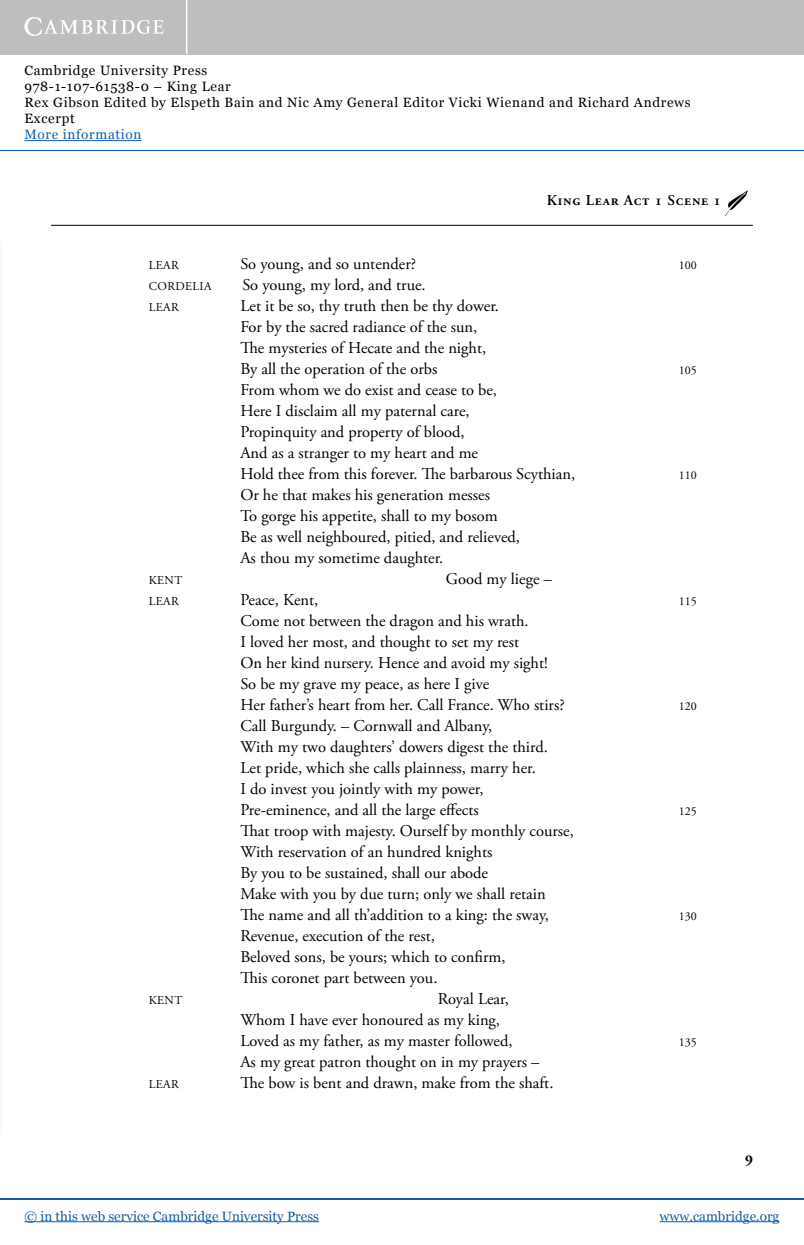
<style>
.page{position:relative;width:804px;height:1245px;background:#fff}
.page>*{position:absolute;margin:0;border:0;box-sizing:border-box;transform-origin:0 0}
.t1{font:16.5px/21px "Adobe Garamond Pro";color:#000}
.t2{font:600 15px "Adobe Garamond Pro";letter-spacing:.05em;color:#000}
.t3{font:700 15px "Adobe Garamond Pro";color:#000}
.t4{font:13.5px/16px "Georgia";letter-spacing:.05em;color:#000}
.t5{font:13.5px "Georgia";color:#115fa4}
.t6{font:13.5px "Georgia";letter-spacing:.05em;color:#115fa4}
.t7{font:12px "Adobe Garamond Pro";letter-spacing:.03em;color:#000}
</style>
<div class="page">
<div style="left:0;top:0;width:804px;height:54px;background:#bcbec0"></div>
<hr style="left:186px;top:0;width:1px;height:54px;background:#fff">
<svg style="left:24px;top:17px;width:140px;height:19px"></svg>
<hr style="left:24px;top:140px;width:117px;height:1px;background:#115fa4">
<hr style="left:0;top:150px;width:804px;height:1px;background:#115fa4">
<hr style="left:0;top:1197px;width:804px;height:2px;background:#115fa4">
<hr style="left:24px;top:1221px;width:295px;height:1px;background:#115fa4">
<hr style="left:659px;top:1221px;width:120px;height:1px;background:#115fa4">
<hr style="left:51px;top:225px;width:702px;height:1px;background:#000">
<img style="left:728px;top:190px;width:19px;height:18px">
<p class="t4" style="left:24px;top:62px;width:667px">Cambridge University Press<br>978-1-107-61538-0 – King Lear<br>Rex Gibson Edited by Elspeth Bain and Nic Amy General Editor Vicki Wienand and Richard Andrews Excerpt</p>
<p class="t6" style="left:24px;top:126px;width:118px">More information</p>
<p class="t2" style="left:546px;top:192px;width:176px">King Lear Act 1 Scene 1</p>
<p class="t7" style="left:149px;top:257px;width:31px">LeAr</p>
<p class="t1" style="left:240px;top:253px;width:177px">So young, and so untender?</p>
<p class="t7" style="left:149px;top:278px;width:64px">CordeLIA</p>
<p class="t1" style="left:242px;top:274px;width:185px">So young, my lord, and true.</p>
<p class="t7" style="left:149px;top:299px;width:31px">LeAr</p>
<p class="t1" style="left:240px;top:295px;width:336px">Let it be so, thy truth then be thy dower.<br>for by the sacred radiance of the sun,<br>The mysteries of Hecate and the night,<br>By all the operation of the orbs<br>from whom we do exist and cease to be,<br>Here I disclaim all my paternal care,<br>Propinquity and property of blood,<br>And as a stranger to my heart and me<br>Hold thee from this forever. The barbarous Scythian, or he that makes his generation messes<br>To gorge his appetite, shall to my bosom<br>Be as well neighboured, pitied, and relieved,<br>As thou my sometime daughter.</p>
<p class="t7" style="left:149px;top:572px;width:35px">keNT</p>
<p class="t1" style="left:446px;top:568px;width:107px">good my liege –</p>
<p class="t7" style="left:149px;top:593px;width:31px">LeAr</p>
<p class="t1" style="left:240px;top:589px;width:335px">Peace, kent,<br>Come not between the dragon and his wrath.<br>I loved her most, and thought to set my rest<br>on her kind nursery. Hence and avoid my sight!<br>So be my grave my peace, as here I give<br>Her father’s heart from her. Call france. Who stirs?<br>Call Burgundy. – Cornwall and Albany,<br>With my two daughters’ dowers digest the third.<br>Let pride, which she calls plainness, marry her.<br>I do invest you jointly with my power, Pre-eminence, and all the large effects<br>That troop with majesty. ourself by monthly course, With reservation of an hundred knights<br>By you to be sustained, shall our abode<br>Make with you by due turn; only we shall retain The name and all th’ addition to a king: the sway, revenue, execution of the rest,<br>Beloved sons, be yours; which to confirm,<br>This coronet part between you.</p>
<p class="t7" style="left:149px;top:992px;width:35px">keNT</p>
<p class="t1" style="left:240px;top:988px;width:300px;text-indent:197px">royal Lear,<br>Whom I have ever honoured as my king,<br>Loved as my father, as my master followed,<br>As my great patron thought on in my prayers –</p>
<p class="t7" style="left:149px;top:1076px;width:31px">LeAr</p>
<p class="t1" style="left:240px;top:1072px;width:314px">The bow is bent and drawn, make from the shaft.</p>
<p class="t7" style="left:678px;top:258px;width:19px">100</p>
<p class="t7" style="left:678px;top:363px;width:19px">105</p>
<p class="t7" style="left:678px;top:468px;width:19px">110</p>
<p class="t7" style="left:678px;top:594px;width:19px">115</p>
<p class="t7" style="left:678px;top:699px;width:19px">120</p>
<p class="t7" style="left:678px;top:804px;width:19px">125</p>
<p class="t7" style="left:678px;top:909px;width:19px">130</p>
<p class="t7" style="left:678px;top:1035px;width:19px">135</p>
<p class="t3" style="left:745px;top:1151px;width:9px">9</p>
<p class="t5" style="left:24px;top:1207px;width:296px">© in this web service Cambridge University Press</p>
<p class="t5" style="left:659px;top:1207px;width:121px">www.cambridge.org</p>
</div>
